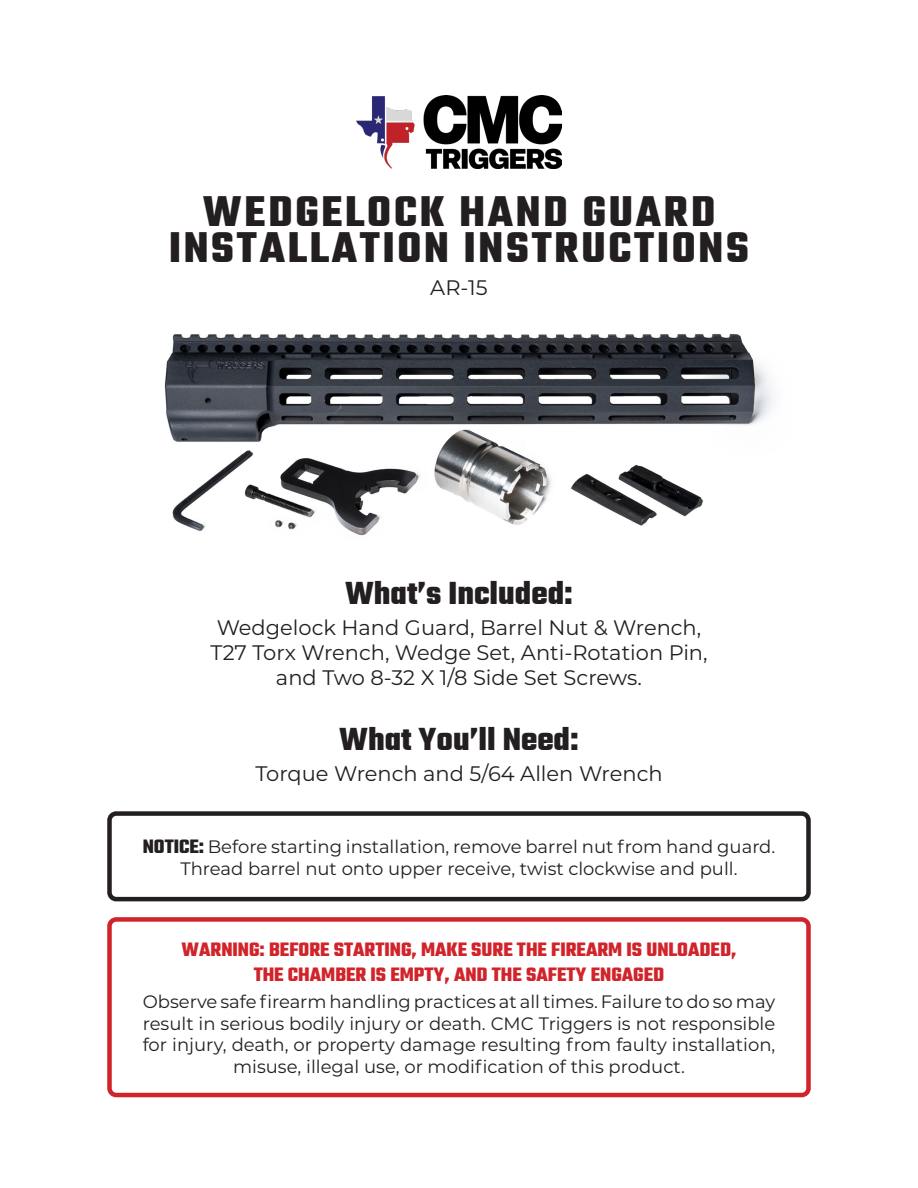
<style>
.page{position:relative;width:918px;height:1188px;background:#fff}
.page>*{position:absolute;margin:0;border:0;box-sizing:border-box;transform-origin:0 0}
.t1{font:700 46.5px "Teko";letter-spacing:.06em;color:#231f20}
.t2{font:700 34.5px "Teko";color:#231f20}
.t3{font:21px "Montserrat";color:#231f20}
.t4{font:700 21px "Teko";color:#d1232a}
.t5{font:18px/21.6px "Montserrat";color:#231f20;text-align:center}
.s1{font-family:"Teko";font-weight:700;font-size:21px}
</style>
<div class="page">
<img style="left:357px;top:95px;width:204px;height:73px">
<img style="left:164px;top:333px;width:609px;height:203px">
<div style="left:107px;top:811px;width:704px;height:90px;border:4px solid #231f20;border-radius:7px"></div>
<div style="left:107px;top:917px;width:704px;height:180px;border:4px solid #d1232a;border-radius:7px"></div>
<p class="t1" style="left:203px;top:181px;width:514px">WEDGELOCK HAND GUARD</p>
<p class="t1" style="left:169px;top:217px;width:581px">INSTALLATION INSTRUCTIONS</p>
<p class="t3" style="left:430px;top:273px;width:59px">AR-15</p>
<p class="t2" style="left:345px;top:571px;width:229px">What’s Included:</p>
<p class="t3" style="left:217px;top:613px;width:486px">Wedgelock Hand Guard, Barrel Nut &amp; Wrench,</p>
<p class="t3" style="left:210px;top:638px;width:499px">T27 Torx Wrench, Wedge Set, Anti-Rotation Pin,</p>
<p class="t3" style="left:276px;top:663px;width:368px">and Two 8-32 X 1/8 Side Set Screws.</p>
<p class="t2" style="left:339px;top:717px;width:241px">What You’ll Need:</p>
<p class="t3" style="left:255px;top:759px;width:409px">Torque Wrench and 5/64 Allen Wrench</p>
<p class="t5" style="left:143px;top:835px;width:634px"><span class="s1">NOTICE:</span> Before starting installation, remove barrel nut from hand guard.<br>Thread barrel nut onto upper receive, twist clockwise and pull.</p>
<p class="t4" style="left:182px;top:936px;width:556px">WARNING: BEFORE STARTING, MAKE SURE THE FIREARM IS UNLOADED,</p>
<p class="t4" style="left:254px;top:961px;width:412px">THE CHAMBER IS EMPTY, AND THE SAFETY ENGAGED</p>
<p class="t5" style="left:143px;top:990px;width:634px">Observe safe firearm handling practices at all times. Failure to do so may result in serious bodily injury or death. CMC Triggers is not responsible for injury, death, or property damage resulting from faulty installation, misuse, illegal use, or modification of this product.</p>
</div>
